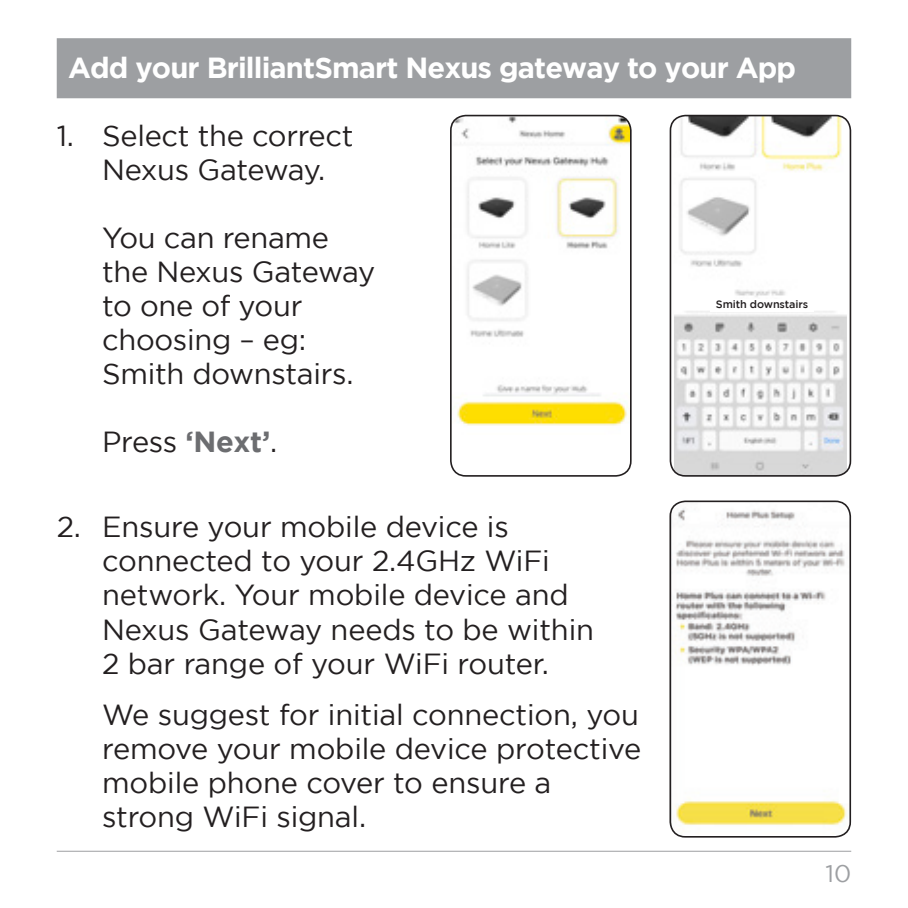
<style>
.page{position:relative;width:908px;height:908px;background:#fff}
.page>*{position:absolute;margin:0;border:0;box-sizing:border-box;transform-origin:0 0}
.body_indent{font:28.8px/34px "Gotham";letter-spacing:-.005em;color:#231f20}
.main_head{font:700 28.8px "Gotham";letter-spacing:-.03em;color:#fff}
.t1{font:24px "Gotham";color:#9d9fa2}
.body{font:500 10.8px "Gotham";letter-spacing:-.01em;color:#231f20}
.s1{font-weight:700;color:#6c6d70}
</style>
<div class="page">
<hr style="left:57px;top:850px;width:793px;height:1px;background:#9d9fa2">
<div style="left:57px;top:38px;width:793px;height:60px;background:#9d9fa2"></div>
<img style="left:452px;top:115px;width:178px;height:311px">
<div style="left:450px;top:115px;width:181px;height:361px;border:2px solid #231f20;border-radius:15px"></div>
<img style="left:673px;top:115px;width:173px;height:360px">
<div style="left:669px;top:115px;width:181px;height:361px;border:2px solid #231f20;border-radius:15px"></div>
<div style="left:709px;top:299px;width:104px;height:12px;background:#fff"></div>
<img style="left:670px;top:501px;width:179px;height:335px">
<div style="left:669px;top:500px;width:181px;height:337px;border:2px solid #231f20;border-radius:15px"></div>
<p class="main_head" style="left:68px;top:51px;width:729px">Add your BrilliantSmart Nexus gateway to your App</p>
<p class="body_indent" style="left:57px;top:118px;width:298px;text-align:center">1. Select the correct<br>Nexus Gateway.</p>
<p class="body_indent" style="left:102px;top:220px;width:274px">You can rename the Nexus Gateway to one of your choosing – eg:<br>Smith downstairs.</p>
<p class="body_indent" style="left:102px;top:424px;width:176px">Press <span class="s1">‘Next’</span>.</p>
<p class="body" style="left:715px;top:297px;width:94px">Smith downstairs</p>
<p class="body_indent" style="left:102px;top:509px;width:493px;text-indent:-45px">2. Ensure your mobile device is connected to your 2.4GHz WiFi network. Your mobile device and<br>Nexus Gateway needs to be within<br>2 bar range of your WiFi router.</p>
<p class="body_indent" style="left:102px;top:696px;width:540px">We suggest for initial connection, you remove your mobile device protective mobile phone cover to ensure a strong WiFi signal.</p>
<p class="t1" style="left:825px;top:860px;width:27px">10</p>
</div>
